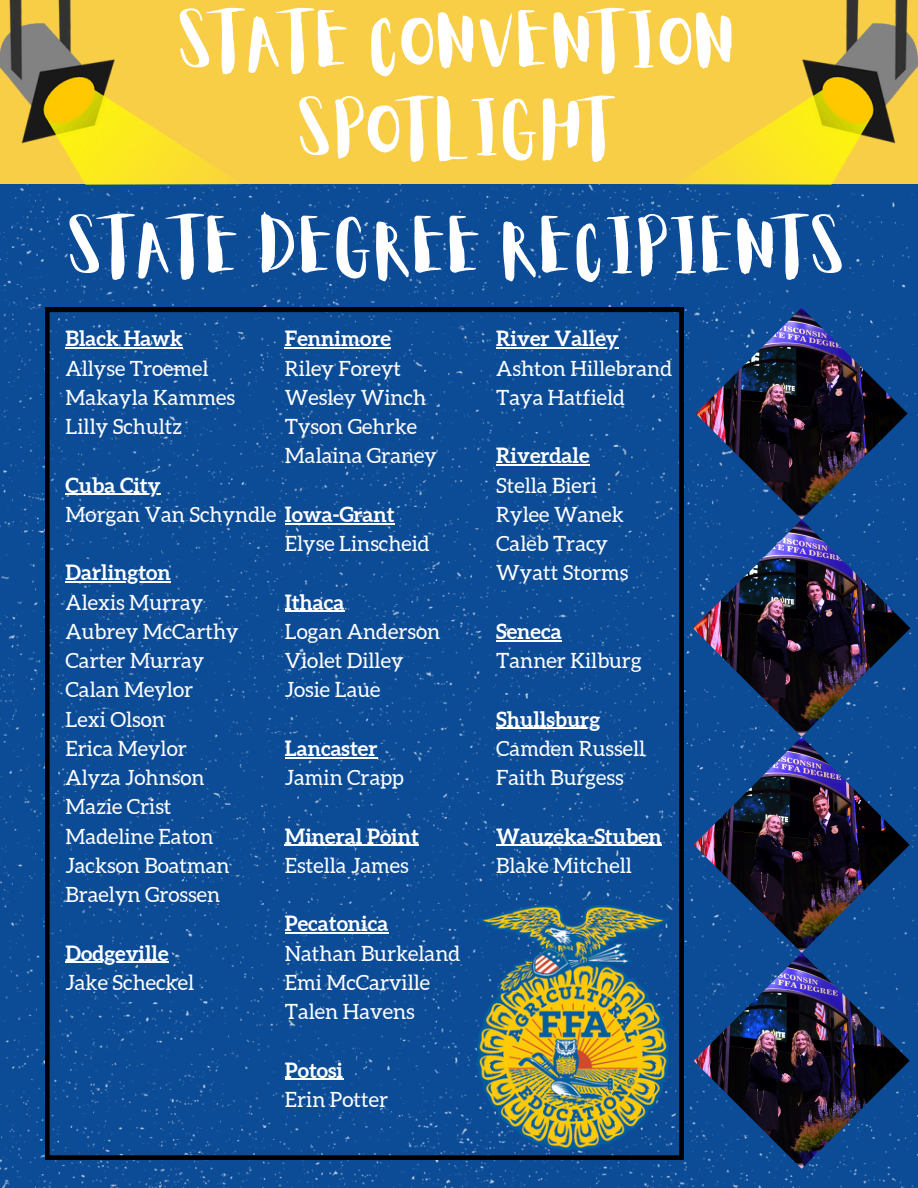
<style>
.page{position:relative;width:918px;height:1188px;background:#fff}
.page>*{position:absolute;margin:0;border:0;box-sizing:border-box;transform-origin:0 0}
.t1{font:63px/87.8px "Aloja Extended";color:#fff;text-align:center}
.t2{font:21px "Aleo";color:#fff}
.t3{font:700 21px "Aleo";color:#fff}
.s1{font-weight:700}
</style>
<div class="page">
<div style="left:0;top:184px;width:918px;height:1004px;background:#0c4c97"></div>
<img style="left:0;top:0;width:918px;height:184px">
<svg style="left:45px;top:308px;width:639px;height:852px;background:#0e4b94"></svg>
<hr style="left:66px;top:348px;width:117px;height:1px;background:#fff">
<hr style="left:66px;top:494px;width:95px;height:1px;background:#fff">
<hr style="left:66px;top:582px;width:105px;height:1px;background:#fff">
<hr style="left:66px;top:962px;width:103px;height:1px;background:#fff">
<hr style="left:285px;top:348px;width:106px;height:1px;background:#fff">
<hr style="left:292px;top:523px;width:103px;height:1px;background:#fff">
<hr style="left:285px;top:611px;width:59px;height:1px;background:#fff">
<hr style="left:285px;top:757px;width:93px;height:1px;background:#fff">
<hr style="left:285px;top:845px;width:134px;height:1px;background:#fff">
<hr style="left:285px;top:933px;width:103px;height:1px;background:#fff">
<hr style="left:285px;top:1079px;width:58px;height:1px;background:#fff">
<hr style="left:496px;top:348px;width:123px;height:1px;background:#fff">
<hr style="left:496px;top:465px;width:94px;height:1px;background:#fff">
<hr style="left:496px;top:640px;width:66px;height:1px;background:#fff">
<hr style="left:496px;top:728px;width:104px;height:1px;background:#fff">
<hr style="left:496px;top:845px;width:166px;height:1px;background:#fff">
<img style="left:696px;top:308px;width:212px;height:211px">
<img style="left:693px;top:519px;width:217px;height:650px">
<img style="left:477px;top:906px;width:192px;height:244px">
<h1 class="t1" style="left:180px;top:3px;width:560px">STATE CONVENTION<br>SPOTLIGHT</h1>
<p class="t1" style="left:69px;top:209px;width:780px">STATE DEGREE RECIPIENTS</p>
<h1 class="t3" style="left:66px;top:327px;width:119px">Black Hawk</h1>
<p class="t2" style="left:66px;top:356px;width:145px">Allyse Troemel</p>
<p class="t2" style="left:66px;top:386px;width:171px">Makayla Kammes</p>
<p class="t2" style="left:66px;top:415px;width:118px">Lilly Schultz</p>
<p class="t3" style="left:66px;top:473px;width:97px">Cuba City</p>
<p class="t2" style="left:66px;top:503px;width:331px">Morgan Van Schyndle <span class="s1">Iowa-Grant</span></p>
<p class="t3" style="left:66px;top:561px;width:107px">Darlington</p>
<p class="t2" style="left:66px;top:590px;width:139px">Alexis Murray</p>
<p class="t2" style="left:66px;top:620px;width:175px">Aubrey McCarthy</p>
<p class="t2" style="left:66px;top:649px;width:140px">Carter Murray</p>
<p class="t2" style="left:66px;top:678px;width:129px">Calan Meylor</p>
<p class="t2" style="left:66px;top:707px;width:101px">Lexi Olson</p>
<p class="t2" style="left:66px;top:737px;width:123px">Erica Meylor</p>
<p class="t2" style="left:66px;top:766px;width:141px">Alyza Johnson</p>
<p class="t2" style="left:66px;top:795px;width:107px">Mazie Crist</p>
<p class="t2" style="left:66px;top:824px;width:149px">Madeline Eaton</p>
<p class="t2" style="left:66px;top:854px;width:166px">Jackson Boatman</p>
<p class="t2" style="left:66px;top:883px;width:156px">Braelyn Grossen</p>
<p class="t3" style="left:66px;top:941px;width:105px">Dodgeville</p>
<p class="t2" style="left:66px;top:971px;width:130px">Jake Scheckel</p>
<p class="t3" style="left:285px;top:327px;width:108px">Fennimore</p>
<p class="t2" style="left:285px;top:356px;width:118px">Riley Foreyt</p>
<p class="t2" style="left:285px;top:386px;width:143px">Wesley Winch</p>
<p class="t2" style="left:285px;top:415px;width:134px">Tyson Gehrke</p>
<p class="t2" style="left:285px;top:444px;width:154px">Malaina Graney</p>
<p class="t2" style="left:285px;top:532px;width:146px">Elyse Linscheid</p>
<p class="t3" style="left:285px;top:590px;width:61px">Ithaca</p>
<p class="t2" style="left:285px;top:620px;width:157px">Logan Anderson</p>
<p class="t2" style="left:285px;top:649px;width:120px">Violet Dilley</p>
<p class="t2" style="left:285px;top:678px;width:97px">Josie Laue</p>
<p class="t3" style="left:285px;top:736px;width:94px">Lancaster</p>
<p class="t2" style="left:285px;top:766px;width:120px">Jamin Crapp</p>
<p class="t3" style="left:285px;top:824px;width:136px">Mineral Point</p>
<p class="t2" style="left:285px;top:854px;width:125px">Estella James</p>
<p class="t3" style="left:285px;top:912px;width:105px">Pecatonica</p>
<p class="t2" style="left:285px;top:941px;width:177px">Nathan Burkeland</p>
<p class="t2" style="left:285px;top:971px;width:147px">Emi McCarville</p>
<p class="t2" style="left:285px;top:1000px;width:131px">Talen Havens</p>
<p class="t3" style="left:285px;top:1058px;width:60px">Potosi</p>
<p class="t2" style="left:285px;top:1088px;width:105px">Erin Potter</p>
<p class="t3" style="left:496px;top:327px;width:124px">River Valley</p>
<p class="t2" style="left:496px;top:356px;width:177px">Ashton Hillebrand</p>
<p class="t2" style="left:496px;top:386px;width:130px">Taya Hatfield</p>
<p class="t3" style="left:496px;top:444px;width:95px">Riverdale</p>
<p class="t2" style="left:496px;top:473px;width:102px">Stella Bieri</p>
<p class="t2" style="left:496px;top:503px;width:129px">Rylee Wanek</p>
<p class="t2" style="left:496px;top:532px;width:113px">Caleb Tracy</p>
<p class="t2" style="left:496px;top:561px;width:134px">Wyatt Storms</p>
<p class="t3" style="left:496px;top:619px;width:67px">Seneca</p>
<p class="t2" style="left:496px;top:649px;width:147px">Tanner Kilburg</p>
<p class="t3" style="left:496px;top:707px;width:105px">Shullsburg</p>
<p class="t2" style="left:496px;top:737px;width:150px">Camden Russell</p>
<p class="t2" style="left:496px;top:766px;width:129px">Faith Burgess</p>
<p class="t3" style="left:496px;top:824px;width:167px">Wauzeka-Stuben</p>
<p class="t2" style="left:496px;top:854px;width:137px">Blake Mitchell</p>
</div>
